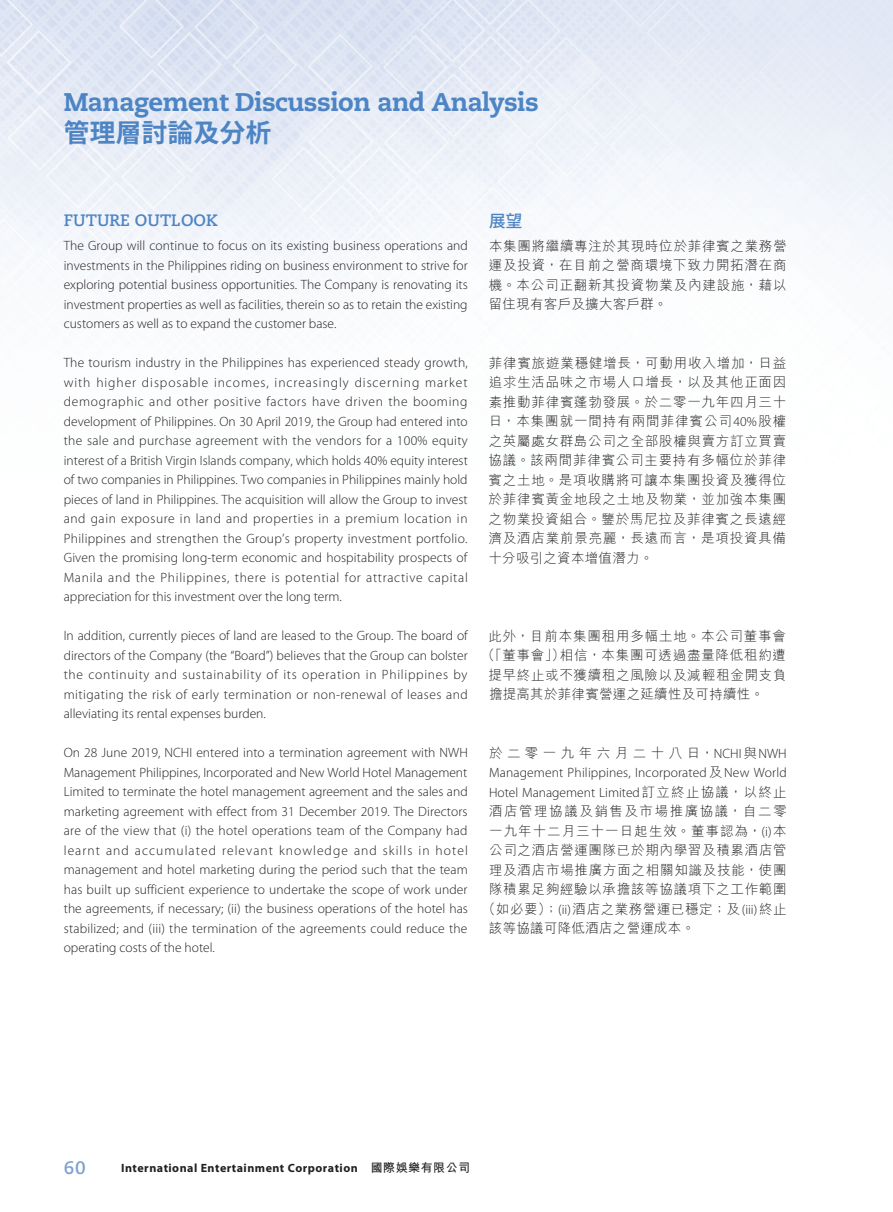
<style>
.page{position:relative;width:893px;height:1212px;background:#fff}
.page>*{position:absolute;margin:0;border:0;box-sizing:border-box;transform-origin:0 0}
.t1{font:800 25.5px "Caecilia LT Std";letter-spacing:-.02em;color:#4d84c4}
.t2{font:700 25.5px "Koz Go Pr 6 N";letter-spacing:.02em;color:#4d84c4}
.t3{font:700 18px "Caecilia LT Std";color:#7fa0d3}
.t4{font:700 16.5px "Caecilia LT Std";color:#4d84c4}
.t5{font:500 16.5px "Koz Go Pr 6 N";color:#4d84c4}
.t6{font:300 13.5px/19.5px "Myriad Pro";color:#231f20;text-align:justify}
.t7{font:300 13.5px/19.5px "M Hei HK";letter-spacing:.055em;color:#231f20;text-align:justify}
.t8{font:300 13.5px "M Hei HK";letter-spacing:.02em;color:#231f20}
.t9{font:300 13.5px "M Hei HK";letter-spacing:.075em;color:#231f20}
.t10{font:300 13.5px "M Hei HK";letter-spacing:.335em;color:#231f20}
.t11{font:300 13.5px "M Hei HK";letter-spacing:.115em;color:#231f20}
.t12{font:700 12px "Myriad Pro";letter-spacing:.04em;color:#231f20}
.s1{font-family:"Myriad Pro"}
.s2{font-family:"M Hei HK"}
</style>
<div class="page">
<img style="left:0;top:0;width:893px;height:295px">
<h1 class="t1" style="left:64px;top:86px;width:477px">Management Discussion and Analysis</h1>
<h1 class="t2" style="left:64px;top:118px;width:209px">管理層討論及分析</h1>
<p class="t4" style="left:64px;top:211px;width:155px">FUTURE OUTLOOK</p>
<p class="t6" style="left:64px;top:236px;width:406px">The Group will continue to focus on its existing business operations and investments in the Philippines riding on business environment to strive for exploring potential business opportunities. The Company is renovating its investment properties as well as facilities, therein so as to retain the existing customers as well as to expand the customer base.</p>
<p class="t6" style="left:64px;top:353px;width:406px">The tourism industry in the Philippines has experienced steady growth, with higher disposable incomes, increasingly discerning market demographic and other positive factors have driven the booming development of Philippines. On 30 April 2019, the Group had entered into the sale and purchase agreement with the vendors for a 100% equity interest of a British Virgin Islands company, which holds 40% equity interest of two companies in Philippines. Two companies in Philippines mainly hold pieces of land in Philippines. The acquisition will allow the Group to invest and gain exposure in land and properties in a premium location in Philippines and strengthen the Group’s property investment portfolio.<br>Given the promising long-term economic and hospitability prospects of Manila and the Philippines, there is potential for attractive capital appreciation for this investment over the long term.</p>
<p class="t6" style="left:64px;top:626px;width:406px">In addition, currently pieces of land are leased to the Group. The board of directors of the Company (the “Board”) believes that the Group can bolster the continuity and sustainability of its operation in Philippines by mitigating the risk of early termination or non-renewal of leases and alleviating its rental expenses burden.</p>
<p class="t6" style="left:64px;top:743px;width:406px">On 28 June 2019, NCHI entered into a termination agreement with NWH Management Philippines, Incorporated and New World Hotel Management Limited to terminate the hotel management agreement and the sales and marketing agreement with effect from 31 December 2019. The Directors are of the view that (i) the hotel operations team of the Company had learnt and accumulated relevant knowledge and skills in hotel management and hotel marketing during the period such that the team has built up sufficient experience to undertake the scope of work under the agreements, if necessary; (ii) the business operations of the hotel has stabilized; and (iii) the termination of the agreements could reduce the operating costs of the hotel.</p>
<p class="t5" style="left:489px;top:212px;width:35px">展望</p>
<p class="t7" style="left:489px;top:236px;width:299px">本集團將繼續專注於其現時位於菲律賓之業務營運及投資，在目前之營商環境下致力開拓潛在商機。本公司正翻新其投資物業及內建設施，藉以留住現有客戶及擴大客戶群。</p>
<p class="t7" style="left:488px;top:353px;width:299px">菲律賓旅遊業穩健增長，可動用收入增加，日益追求生活品味之市場人口增長，以及其他正面因素推動菲律賓蓬勃發展。於二零一九年四月三十日，本集團就一間持有兩間菲律賓公司<span class="s1">40%</span>股權之英屬處女群島公司之全部股權與賣方訂立買賣協議。該兩間菲律賓公司主要持有多幅位於菲律賓之土地。是項收購將可讓本集團投資及獲得位於菲律賓黃金地段之土地及物業，並加強本集團之物業投資組合。鑒於馬尼拉及菲律賓之長遠經濟及酒店業前景亮麗，長遠而言，是項投資具備十分吸引之資本增值潛力。</p>
<p class="t7" style="left:488px;top:626px;width:299px">此外，目前本集團租用多幅土地。本公司董事會</p>
<p class="t7" style="left:482px;top:645px;width:306px">（「董事會」）相信，本集團可透過盡量降低租約遭</p>
<p class="t7" style="left:488px;top:665px;width:300px">提早終止或不獲續租之風險以及減輕租金開支負</p>
<p class="t8" style="left:489px;top:687px;width:276px">擔提高其於菲律賓營運之延續性及可持續性。</p>
<p class="t10" style="left:489px;top:746px;width:299px">於二零一九年六月二十八日，<span class="s1">NCHI</span>與<span class="s1">NWH</span></p>
<p class="t6" style="left:489px;top:763px;width:299px">Management Philippines, Incorporated<span class="s2">及</span>New World<br>Hotel Management Limited<span class="s2">訂立終止協議，以終止</span></p>
<p class="t11" style="left:489px;top:804px;width:299px">酒店管理協議及銷售及市場推廣協議，自二零</p>
<p class="t9" style="left:489px;top:824px;width:299px">一九年十二月三十一日起生效。董事認為，<span class="s1">(i)</span>本</p>
<p class="t7" style="left:489px;top:840px;width:299px">公司之酒店營運團隊已於期內學習及積累酒店管</p>
<p class="t7" style="left:489px;top:860px;width:299px">理及酒店市場推廣方面之相關知識及技能，使團</p>
<p class="t7" style="left:489px;top:879px;width:299px">隊積累足夠經驗以承擔該等協議項下之工作範圍</p>
<p class="t7" style="left:482px;top:899px;width:306px">（如必要）；<span class="s1">(ii)</span>酒店之業務營運已穩定；及<span class="s1">(iii)</span>終止</p>
<p class="t8" style="left:489px;top:921px;width:208px">該等協議可降低酒店之營運成本。</p>
<h2 class="t3" style="left:64px;top:1157px;width:24px">60</h2>
<p class="t12" style="left:121px;top:1160px;width:350px">International Entertainment Corporation <span class="s2">國際娛樂有限公司</span></p>
</div>
